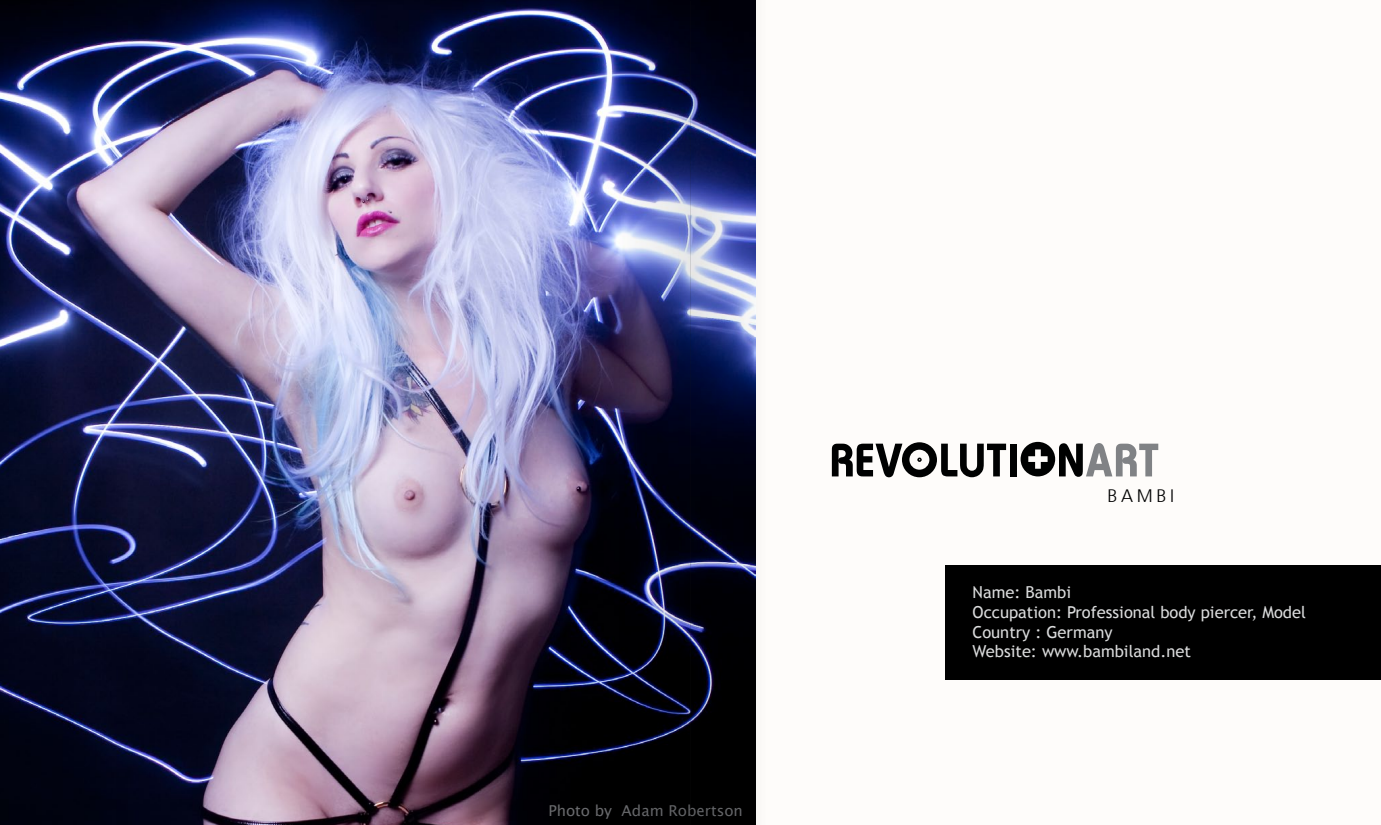
<style>
.page{position:relative;width:1381px;height:825px;background:#fff}
.page>*{position:absolute;margin:0;border:0;box-sizing:border-box;transform-origin:0 0}
.t1{font:300 18px "Frutiger";letter-spacing:.2em;color:#000}
.t2{font:16.5px/19.8px "Trebuchet MS";color:#dadbdc}
.t3{font:15px "Lucida Sans Unicode";color:#696a6d}
</style>
<div class="page">
<div style="left:0;top:0;width:1380px;height:825px;background:#fefcfa"></div>
<div style="left:945px;top:565px;width:435px;height:115px;background:#000"></div>
<svg style="left:831px;top:442px;width:175px;height:35px"></svg>
<div style="left:1009px;top:444px;width:7px;height:32px;background:#000101"></div>
<svg style="left:1020px;top:442px;width:138px;height:35px"></svg>
<img style="left:0;top:0;width:617px;height:825px">
<img style="left:617px;top:0;width:139px;height:825px">
<hr style="left:690px;top:1px;width:1px;height:824px;background:#1a1a1a">
<p class="t3" style="left:548px;top:799px;width:196px">Photo by Adam Robertson</p>
<p class="t1" style="left:1107px;top:486px;width:68px">BAMBI</p>
<p class="t2" style="left:972px;top:582px;width:335px">Name: Bambi<br>Occupation: Professional body piercer, Model<br>Country : Germany<br>Website: www.bambiland.net</p>
</div>
